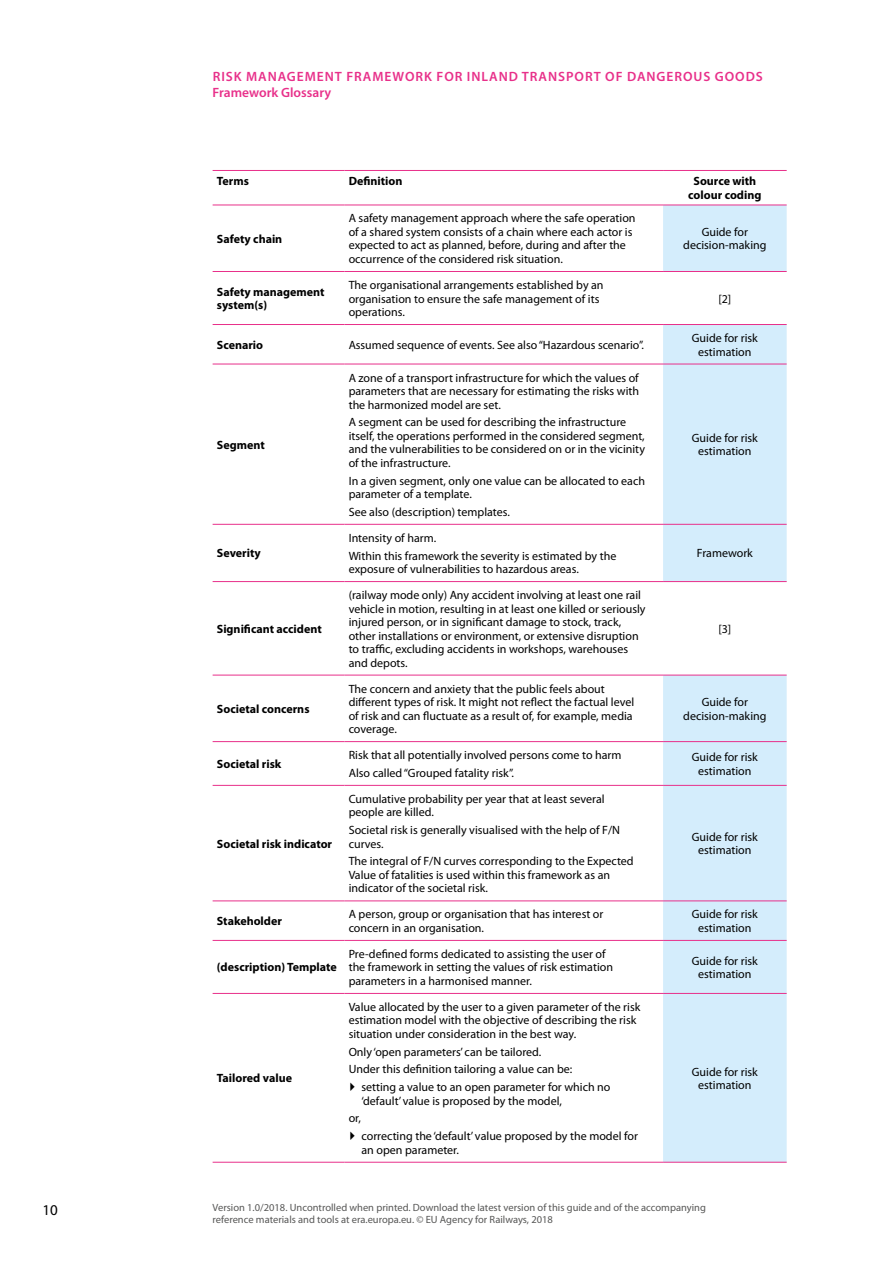
<style>
.page{position:relative;width:893px;height:1263px;background:#fff}
.page>*{position:absolute;margin:0;border:0;box-sizing:border-box;transform-origin:0 0}
.t1{font:15px "Myriad Pro";color:#000}
.t2{font:600 13.5px/16.2px "Myriad Pro";letter-spacing:.07em;color:#e8308a}
.Table_data{font:12px/13.5px "Myriad Pro";color:#000}
.Table_data-2{font:700 12px/13.5px "Myriad Pro";color:#000}
.Table_header{font:700 12px/13.5px "Myriad Pro";color:#000;text-align:center}
.t3{font:10.5px/12px "Myriad Pro";color:#575756}
.s1{font-family:"EC Square Sans Pro"}
</style>
<div class="page">
<svg style="left:663px;top:206px;width:124px;height:956px;fill:#d4edfc"></svg>
<hr style="left:213px;top:170px;width:131px;height:1px;background:#e8308a">
<hr style="left:344px;top:170px;width:319px;height:1px;background:#e8308a">
<hr style="left:663px;top:170px;width:124px;height:1px;background:#e8308a">
<hr style="left:213px;top:205px;width:131px;height:1px;background:#e8308a">
<hr style="left:344px;top:205px;width:319px;height:1px;background:#e8308a">
<hr style="left:663px;top:205px;width:124px;height:1px;background:#e8308a">
<hr style="left:213px;top:271px;width:131px;height:1px;background:#e8308a">
<hr style="left:344px;top:271px;width:319px;height:1px;background:#e8308a">
<hr style="left:213px;top:324px;width:131px;height:1px;background:#e8308a">
<hr style="left:344px;top:324px;width:319px;height:1px;background:#e8308a">
<hr style="left:213px;top:364px;width:131px;height:1px;background:#e8308a">
<hr style="left:344px;top:364px;width:319px;height:1px;background:#e8308a">
<hr style="left:213px;top:524px;width:131px;height:1px;background:#e8308a">
<hr style="left:344px;top:524px;width:319px;height:1px;background:#e8308a">
<hr style="left:213px;top:581px;width:131px;height:1px;background:#e8308a">
<hr style="left:344px;top:581px;width:319px;height:1px;background:#e8308a">
<hr style="left:213px;top:675px;width:131px;height:1px;background:#e8308a">
<hr style="left:344px;top:675px;width:319px;height:1px;background:#e8308a">
<hr style="left:213px;top:741px;width:131px;height:1px;background:#e8308a">
<hr style="left:344px;top:741px;width:319px;height:1px;background:#e8308a">
<hr style="left:213px;top:785px;width:131px;height:1px;background:#e8308a">
<hr style="left:344px;top:785px;width:319px;height:1px;background:#e8308a">
<hr style="left:213px;top:900px;width:131px;height:1px;background:#e8308a">
<hr style="left:344px;top:900px;width:319px;height:1px;background:#e8308a">
<hr style="left:213px;top:940px;width:131px;height:1px;background:#e8308a">
<hr style="left:344px;top:940px;width:319px;height:1px;background:#e8308a">
<hr style="left:213px;top:993px;width:131px;height:1px;background:#e8308a">
<hr style="left:344px;top:993px;width:319px;height:1px;background:#e8308a">
<hr style="left:213px;top:1162px;width:131px;height:1px;background:#e8308a">
<hr style="left:344px;top:1162px;width:319px;height:1px;background:#e8308a">
<hr style="left:663px;top:271px;width:124px;height:1px;background:#e8308a">
<hr style="left:663px;top:524px;width:124px;height:1px;background:#e8308a">
<hr style="left:663px;top:324px;width:124px;height:1px;background:#e8308a">
<hr style="left:663px;top:364px;width:124px;height:1px;background:#e8308a">
<hr style="left:663px;top:581px;width:124px;height:1px;background:#e8308a">
<hr style="left:663px;top:675px;width:124px;height:1px;background:#e8308a">
<hr style="left:663px;top:741px;width:124px;height:1px;background:#e8308a">
<hr style="left:663px;top:785px;width:124px;height:1px;background:#e8308a">
<hr style="left:663px;top:900px;width:124px;height:1px;background:#e8308a">
<hr style="left:663px;top:940px;width:124px;height:1px;background:#e8308a">
<hr style="left:663px;top:993px;width:124px;height:1px;background:#e8308a">
<hr style="left:663px;top:1162px;width:124px;height:1px;background:#e8308a">
<p class="t2" style="left:213px;top:69px;width:552px">RISK MANAGEMENT FRAMEWORK FOR INLAND TRANSPORT OF DANGEROUS GOODS<br>Framework Glossary</p>
<p class="Table_header" style="left:217px;top:174px;width:34px">Terms</p>
<p class="Table_header" style="left:349px;top:174px;width:55px">Definition</p>
<p class="Table_header" style="left:688px;top:174px;width:75px">Source with colour coding</p>
<p class="Table_data-2" style="left:217px;top:232px;width:67px">Safety chain</p>
<p class="Table_data" style="left:349px;top:211px;width:288px">A safety management approach where the safe operation of a shared system consists of a chain where each actor is expected to act as planned, before, during and after the occurrence of the considered risk situation.</p>
<p class="Table_data" style="left:683px;top:225px;width:85px;text-align:center">Guide for decision‑making</p>
<p class="Table_data-2" style="left:217px;top:285px;width:109px">Safety management system(s)</p>
<p class="Table_data" style="left:349px;top:278px;width:256px">The organisational arrangements established by an organisation to ensure the safe management of its operations.</p>
<p class="Table_data" style="left:718px;top:292px;width:14px">[2]</p>
<p class="Table_data-2" style="left:217px;top:338px;width:48px">Scenario</p>
<p class="Table_data" style="left:349px;top:338px;width:297px">Assumed sequence of events. See also “Hazardous scenario”.</p>
<p class="Table_data" style="left:692px;top:331px;width:68px;text-align:center">Guide for risk estimation</p>
<p class="Table_data-2" style="left:217px;top:437px;width:49px">Segment</p>
<p class="Table_data-2" style="left:217px;top:546px;width:45px">Severity</p>
<p class="Table_data-2" style="left:217px;top:622px;width:106px">Significant accident</p>
<p class="Table_data-2" style="left:217px;top:702px;width:94px">Societal concerns</p>
<p class="Table_data-2" style="left:217px;top:757px;width:66px">Societal risk</p>
<p class="Table_data-2" style="left:217px;top:836px;width:117px">Societal risk indicator</p>
<p class="Table_data" style="left:349px;top:371px;width:292px;text-align:justify">A zone of a transport infrastructure for which the values of parameters that are necessary for estimating the risks with the harmonized model are set.</p>
<p class="Table_data" style="left:349px;top:415px;width:298px">A segment can be used for describing the infrastructure itself, the operations performed in the considered segment, and the vulnerabilities to be considered on or in the vicinity of the infrastructure.</p>
<p class="Table_data" style="left:349px;top:474px;width:298px">In a given segment, only one value can be allocated to each parameter of a template.</p>
<p class="Table_data" style="left:349px;top:505px;width:163px">See also (description) templates.</p>
<p class="Table_data" style="left:692px;top:431px;width:68px;text-align:center">Guide for risk estimation</p>
<p class="Table_data" style="left:349px;top:531px;width:89px">Intensity of harm.</p>
<p class="Table_data" style="left:349px;top:549px;width:269px">Within this framework the severity is estimated by the exposure of vulnerabilities to hazardous areas.</p>
<p class="Table_data" style="left:697px;top:546px;width:58px">Framework</p>
<p class="Table_data" style="left:349px;top:588px;width:298px">(railway mode only) Any accident involving at least one rail vehicle in motion, resulting in at least one killed or seriously injured person, or in significant damage to stock, track, other installations or environment, or extensive disruption to traffic, excluding accidents in workshops, warehouses and depots.</p>
<p class="Table_data" style="left:349px;top:682px;width:287px">The concern and anxiety that the public feels about different types of risk. It might not reflect the factual level of risk and can fluctuate as a result of, for example, media coverage.</p>
<p class="Table_data" style="left:349px;top:748px;width:274px">Risk that all potentially involved persons come to harm</p>
<p class="Table_data" style="left:349px;top:766px;width:167px">Also called “Grouped fatality risk”.</p>
<p class="Table_data" style="left:349px;top:792px;width:258px">Cumulative probability per year that at least several people are killed.</p>
<p class="Table_data" style="left:349px;top:823px;width:273px">Societal risk is generally visualised with the help of F/N curves.</p>
<p class="Table_data" style="left:349px;top:854px;width:287px">The integral of F/N curves corresponding to the Expected<br>Value of fatalities is used within this framework as an indicator of the societal risk.</p>
<p class="Table_data" style="left:718px;top:622px;width:14px">[3]</p>
<p class="Table_data" style="left:683px;top:695px;width:85px;text-align:center">Guide for decision‑making</p>
<p class="Table_data" style="left:692px;top:750px;width:68px;text-align:center">Guide for risk estimation</p>
<p class="Table_data" style="left:692px;top:830px;width:68px;text-align:center">Guide for risk estimation</p>
<p class="Table_data-2" style="left:217px;top:914px;width:67px">Stakeholder</p>
<p class="Table_data" style="left:349px;top:907px;width:256px">A person, group or organisation that has interest or concern in an organisation.</p>
<p class="Table_data" style="left:692px;top:907px;width:68px;text-align:center">Guide for risk estimation</p>
<p class="Table_data-2" style="left:217px;top:960px;width:121px">(description) Template</p>
<p class="Table_data" style="left:349px;top:947px;width:266px">Pre-defined forms dedicated to assisting the user of the framework in setting the values of risk estimation parameters in a harmonised manner.</p>
<p class="Table_data" style="left:692px;top:954px;width:68px;text-align:center">Guide for risk estimation</p>
<p class="Table_data-2" style="left:217px;top:1071px;width:77px">Tailored value</p>
<p class="Table_data" style="left:349px;top:1000px;width:293px">Value allocated by the user to a given parameter of the risk estimation model with the objective of describing the risk situation under consideration in the best way.</p>
<p class="Table_data" style="left:349px;top:1045px;width:194px">Only ‘open parameters’ can be tailored.</p>
<p class="Table_data" style="left:349px;top:1062px;width:225px">Under this definition tailoring a value can be:</p>
<p class="Table_data" style="left:361px;top:1080px;width:251px;text-indent:-13px"><span class="s1">▶</span> setting a value to an open parameter for which no ‘default’ value is proposed by the model,</p>
<p class="Table_data" style="left:349px;top:1111px;width:14px">or,</p>
<p class="Table_data" style="left:361px;top:1129px;width:278px;text-indent:-13px"><span class="s1">▶</span> correcting the ‘default’ value proposed by the model for an open parameter.</p>
<p class="Table_data" style="left:692px;top:1064px;width:68px;text-align:center">Guide for risk estimation</p>
<p class="t1" style="left:43px;top:1201px;width:17px">10</p>
<p class="t3" style="left:213px;top:1201px;width:495px">Version 1.0/2018. Uncontrolled when printed. Download the latest version of this guide and of the accompanying reference materials and tools at era.europa.eu. © EU Agency for Railways, 2018</p>
</div>
